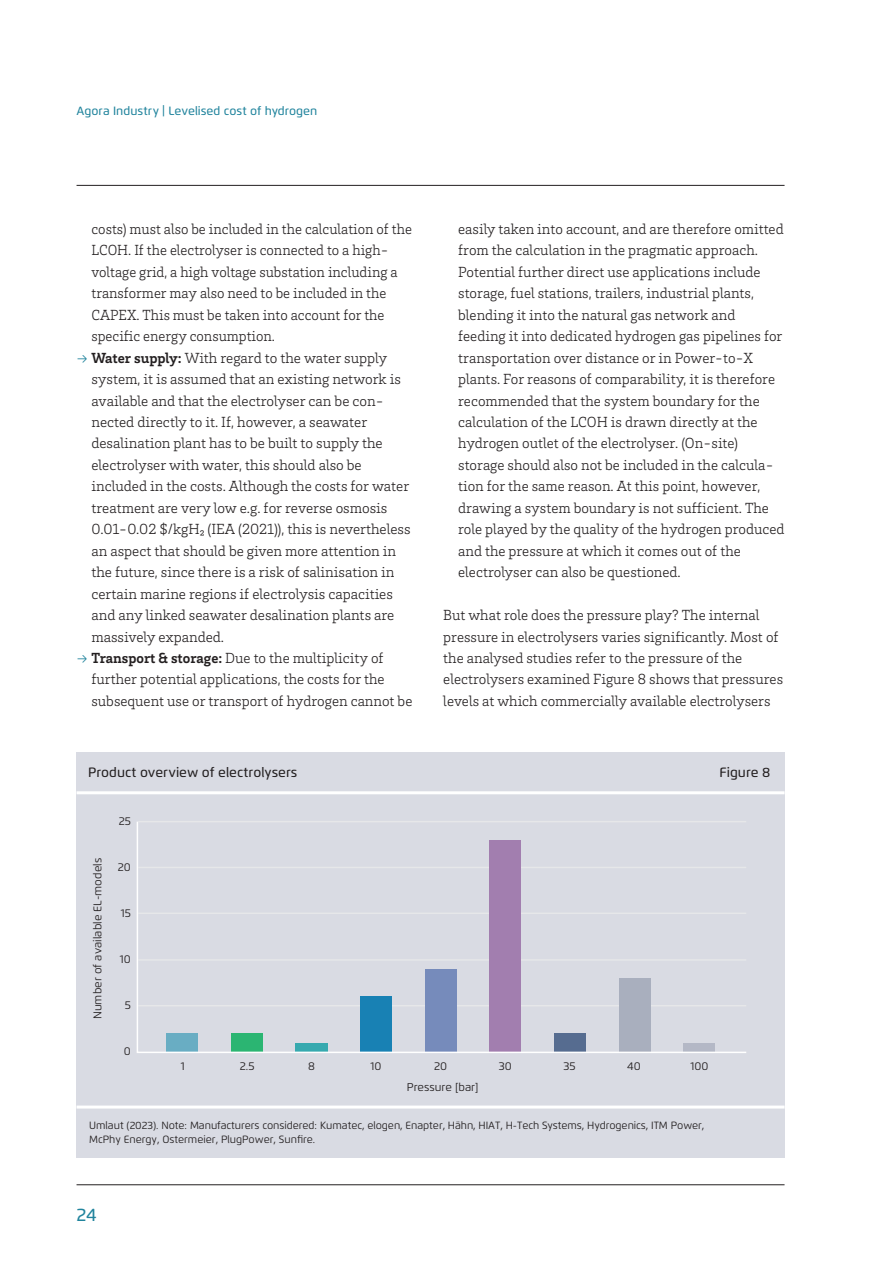
<style>
.page{position:relative;width:893px;height:1263px;background:#fff}
.page>*{position:absolute;margin:0;border:0;box-sizing:border-box;transform-origin:0 0}
.t1{font:500 18px "Flexo";color:#21849d}
.Bodytext{font:300 15px/21.5px "Brix Slab";color:#231f20}
.t2{font:500 13.5px "Flexo";color:#231f20}
.t3{font:500 12px "Flexo";letter-spacing:.005em;color:#21849d}
.t4{font:11.25px "Flexo";color:#231f20}
.t5{font:10.5px/13.5px "Flexo";letter-spacing:-.005em;color:#231f20}
.s1{color:#21849d}
.s2{font-weight:700}
</style>
<div class="page">
<hr style="left:77px;top:1184px;width:707px;height:1px;background:#231f20">
<hr style="left:77px;top:185px;width:707px;height:1px;background:#231f20">
<div style="left:77px;top:753px;width:707px;height:404px;background:#d9dbe3"></div>
<hr style="left:77px;top:1105px;width:707px;height:3px;background:#fff">
<hr style="left:77px;top:791px;width:707px;height:3px;background:#fff">
<svg style="left:136px;top:821px;width:610px;height:232px"></svg>
<p class="t3" style="left:77px;top:103px;width:242px">Agora Industry | Levelised cost of hydrogen</p>
<p class="Bodytext" style="left:91px;top:218px;width:322px">costs) must also be included in the calculation of the LCOH. If the electrolyser is connected to a high&shy;voltage grid, a high voltage substation including a transformer may also need to be included in the CAPEX. This must be taken into account for the specific energy consumption.</p>
<p class="Bodytext" style="left:91px;top:346px;width:321px;text-indent:-15px"><span class="s1">→</span> <span class="s2">Water supply:</span> With regard to the water supply system, it is assumed that an existing network is available and that the electrolyser can be con&shy;nected directly to it. If, however, a seawater desalination plant has to be built to supply the electrolyser with water, this should also be included in the costs. Although the costs for water treatment are very low e.g. for reverse osmosis 0.01-0.02 $/kgH₂ (IEA (2021)), this is nevertheless an aspect that should be given more attention in the future, since there is a risk of salinisation in certain marine regions if electrolysis capacities and any linked seawater desalination plants are massively expanded.</p>
<p class="Bodytext" style="left:91px;top:647px;width:322px;text-indent:-15px"><span class="s1">→</span> <span class="s2">Transport &amp; storage:</span> Due to the multiplicity of further potential applications, the costs for the subsequent use or transport of hydrogen cannot be</p>
<p class="Bodytext" style="left:458px;top:218px;width:328px">easily taken into account, and are therefore omitted from the calculation in the pragmatic approach.<br>Potential further direct use applications include storage, fuel stations, trailers, industrial plants, blending it into the natural gas network and feeding it into dedicated hydrogen gas pipelines for transportation over distance or in Power-to-X plants. For reasons of comparability, it is therefore recommended that the system boundary for the calculation of the LCOH is drawn directly at the hydrogen outlet of the electrolyser. (On-site) storage should also not be included in the calcula&shy;tion for the same reason. At this point, however, drawing a system boundary is not sufficient. The role played by the quality of the hydrogen produced and the pressure at which it comes out of the electrolyser can also be questioned.</p>
<p class="Bodytext" style="left:443px;top:604px;width:341px">But what role does the pressure play? The internal pressure in electrolysers varies significantly. Most of the analysed studies refer to the pressure of the electrolysers examined Figure 8 shows that pressures levels at which commercially available electrolysers</p>
<p class="t2" style="left:88px;top:764px;width:211px">Product overview of electrolysers</p>
<p class="t2" style="left:720px;top:764px;width:52px">Figure 8</p>
<p class="t4" style="left:91px;top:1019px;width:163px;rotate:-90deg">Number of available EL-models</p>
<p class="t4" style="left:119px;top:814px;width:14px">25</p>
<p class="t4" style="left:118px;top:860px;width:15px">20</p>
<p class="t4" style="left:121px;top:906px;width:12px">15</p>
<p class="t4" style="left:120px;top:952px;width:12px">10</p>
<p class="t4" style="left:125px;top:998px;width:8px">5</p>
<p class="t4" style="left:124px;top:1044px;width:9px">0</p>
<p class="t4" style="left:181px;top:1059px;width:5px">1</p>
<p class="t4" style="left:240px;top:1059px;width:16px">2.5</p>
<p class="t4" style="left:308px;top:1059px;width:8px">8</p>
<p class="t4" style="left:371px;top:1059px;width:12px">10</p>
<p class="t4" style="left:434px;top:1059px;width:15px">20</p>
<p class="t4" style="left:499px;top:1059px;width:15px">30</p>
<p class="t4" style="left:564px;top:1059px;width:14px">35</p>
<p class="t4" style="left:627px;top:1059px;width:15px">40</p>
<p class="t4" style="left:691px;top:1059px;width:19px">100</p>
<p class="t4" style="left:407px;top:1080px;width:73px">Pressure [bar]</p>
<p class="t5" style="left:89px;top:1119px;width:617px">Umlaut (2023). Note: Manufacturers considered: Kumatec, elogen, Enapter, Hähn, HIAT, H-Tech Systems, Hydrogenics, ITM Power,<br>McPhy Energy, Ostermeier, PlugPower, Sunfire.</p>
<p class="t1" style="left:77px;top:1203px;width:22px">24</p>
</div>
